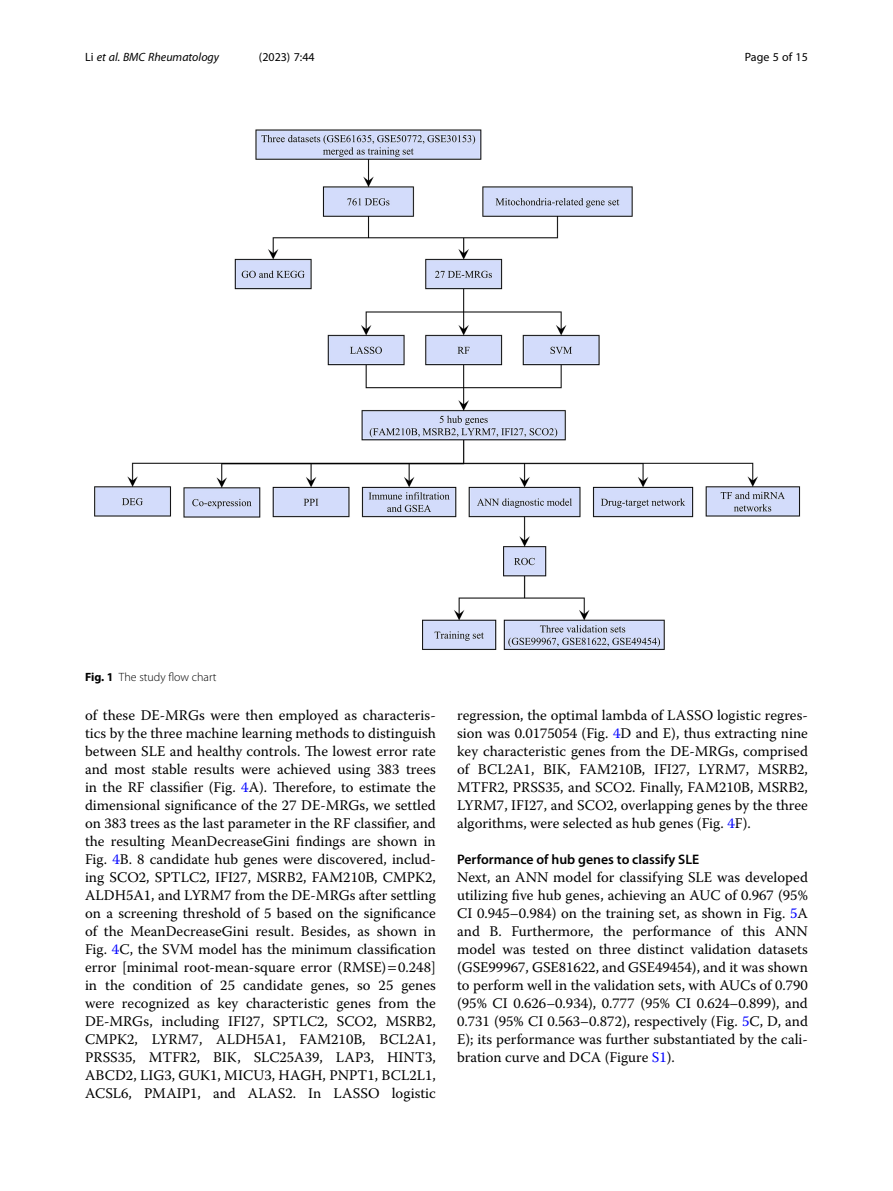
<style>
.page{position:relative;width:893px;height:1191px;background:#fff}
.page>*{position:absolute;margin:0;border:0;box-sizing:border-box;transform-origin:0 0}
.Body_Text{font:14.7px/18px "Warnock Pro";color:#000;text-align:justify}
.Head_2{font:600 13.8px "Myriad Pro";color:#000}
.t1{font:italic 12px "Myriad Pro";color:#000}
.Figure_Caption{font:300 12px "Myriad Pro";color:#000}
.t2{font:12px "Myriad Pro";color:#000}
.s1{font-style:normal}
.s2{font-weight:700}
.s3{color:#00f}
</style>
<div class="page">
<img style="left:94px;top:129px;width:707px;height:521px">
<p class="t1" style="left:85px;top:50px;width:136px"><span class="s1">Li</span> et al. BMC Rheumatology</p>
<p class="t2" style="left:259px;top:50px;width:57px">(2023) 7:44</p>
<p class="t2" style="left:745px;top:50px;width:65px">Page 5 of 15</p>
<p class="Figure_Caption" style="left:85px;top:671px;width:133px"><span class="s2">Fig. 1</span> The study flow chart</p>
<p class="Body_Text" style="left:85px;top:706px;width:352px">of these DE-MRGs were then employed as characteris&shy;tics by the three machine learning methods to distinguish between SLE and healthy controls. The lowest error rate and most stable results were achieved using 383 trees in the RF classifier (Fig. <span class="s3">4</span>A). Therefore, to estimate the dimensional significance of the 27 DE-MRGs, we settled on 383 trees as the last parameter in the RF classifier, and the resulting MeanDecreaseGini findings are shown in Fig. <span class="s3">4</span>B. 8 candidate hub genes were discovered, includ&shy;ing SCO2, SPTLC2, IFI27, MSRB2, FAM210B, CMPK2, ALDH5A1, and LYRM7 from the DE-MRGs after settling on a screening threshold of 5 based on the significance of the MeanDecreaseGini result. Besides, as shown in Fig. <span class="s3">4</span>C, the SVM model has the minimum classification error [minimal root-mean-square error (RMSE) 0.248] in the condition of 25 candidate genes, so 25 genes were recognized as key characteristic genes from the DE-MRGs, including IFI27, SPTLC2, SCO2, MSRB2, CMPK2, LYRM7, ALDH5A1, FAM210B, BCL2A1, PRSS35, MTFR2, BIK, SLC25A39, LAP3, HINT3, ABCD2, LIG3, GUK1, MICU3, HAGH, PNPT1, BCL2L1, ACSL6, PMAIP1, and ALAS2. In LASSO logistic</p>
<p class="Body_Text" style="left:457px;top:706px;width:352px">regression, the optimal lambda of LASSO logistic regres&shy;sion was 0.0175054 (Fig. <span class="s3">4</span>D and E), thus extracting nine key characteristic genes from the DE-MRGs, comprised of BCL2A1, BIK, FAM210B, IFI27, LYRM7, MSRB2, MTFR2, PRSS35, and SCO2. Finally, FAM210B, MSRB2, LYRM7, IFI27, and SCO2, overlapping genes by the three algorithms, were selected as hub genes (Fig. <span class="s3">4</span>F).</p>
<p class="Head_2" style="left:457px;top:851px;width:244px">Performance of hub genes to classify SLE</p>
<p class="Body_Text" style="left:457px;top:868px;width:352px">Next, an ANN model for classifying SLE was developed utilizing five hub genes, achieving an AUC of 0.967 (95% CI 0.945–0.984) on the training set, as shown in Fig. <span class="s3">5</span>A and B. Furthermore, the performance of this ANN model was tested on three distinct validation datasets (GSE99967, GSE81622, and GSE49454), and it was shown to perform well in the validation sets, with AUCs of 0.790 (95% CI 0.626–0.934), 0.777 (95% CI 0.624–0.899), and 0.731 (95% CI 0.563–0.872), respectively (Fig. <span class="s3">5</span>C, D, and E); its performance was further substantiated by the cali&shy;bration curve and DCA (Figure <span class="s3">S1</span>).</p>
</div>
